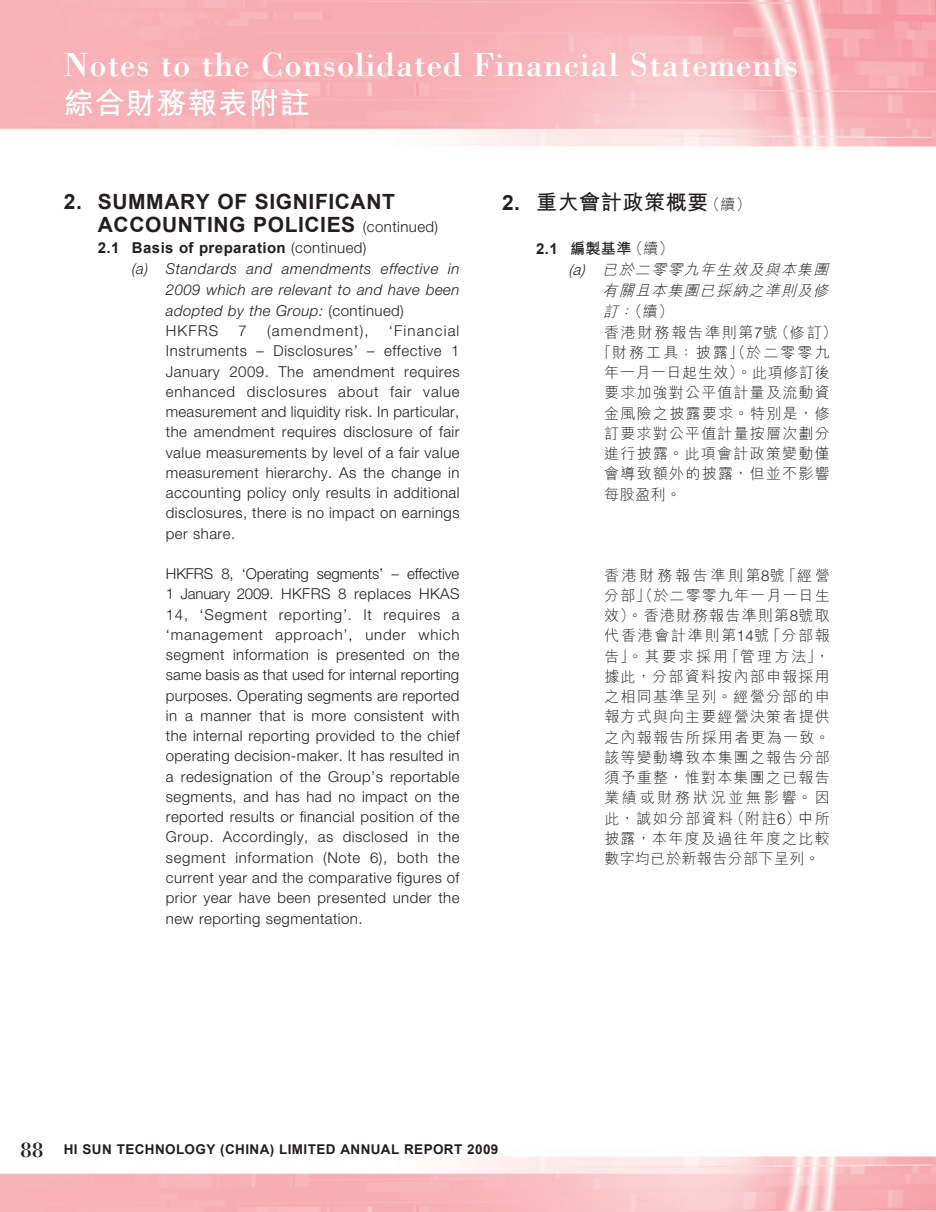
<style>
.page{position:relative;width:936px;height:1212px;background:#fff}
.page>*{position:absolute;margin:0;border:0;box-sizing:border-box;transform-origin:0 0}
.t1{font:34.5px "Bodoni Std";letter-spacing:.025em;color:#fff}
.t2{font:700 30px "M Hei HK";letter-spacing:.03em;color:#fff}
.t3{font:700 21px/22.5px "Arial";letter-spacing:.03em;color:#231f20}
.t4{font:700 21px "M Hei HK";letter-spacing:.03em;color:#231f20}
.t5{font:300 15px/20.2px "Helvetica Neue LT Std";letter-spacing:.03em;color:#231f20;text-align:justify}
.t6{font:300 15px/20.2px "M Hei HK";letter-spacing:.085em;color:#231f20;text-align:justify}
.t7{font:italic 300 15px/20.7px "Helvetica Neue LT Std";letter-spacing:.03em;color:#231f20}
.t8{font:700 15px "Arial";letter-spacing:.03em;color:#231f20}
.t9{font:italic 300 15px "M Hei HK";color:#231f20}
.t10{font:300 15px "M Hei HK";letter-spacing:.12em;color:#231f20}
.t11{font:300 15px "M Hei HK";letter-spacing:.14em;color:#231f20}
.t12{font:300 15px "M Hei HK";letter-spacing:.04em;color:#231f20}
.t13{font:300 15px "Helvetica Neue LT Std";letter-spacing:.075em;color:#231f20}
.t14{font:700 15px "M Hei HK";color:#231f20}
.t15{font:700 13.5px "Arial";letter-spacing:.03em;color:#231f20}
.s1{font-family:"Helvetica Neue LT Std";font-weight:300;font-size:15px}
.s2{font-family:"Helvetica Neue LT Std";font-weight:300}
.s3{font-style:normal}
.s4{font-family:"Arial"}
.s5{font-weight:300;font-size:15px}
.s6{font-weight:300}
.s7{font-family:"Helvetica Neue LT Std"}
.s8{font-style:italic}
.s9{font-family:"Bodoni Std";font-weight:400;font-size:22.5px}
</style>
<div class="page">
<img style="left:0;top:1156px;width:935px;height:56px">
<img style="left:0;top:0;width:935px;height:147px">
<h1 class="t1" style="left:64px;top:44px;width:736px">Notes to the Consolidated Financial Statements</h1>
<h2 class="t2" style="left:64px;top:81px;width:247px">綜合財務報表附註</h2>
<h3 class="t3" style="left:98px;top:191px;width:342px;text-indent:-34px">2. SUMMARY OF SIGNIFICANT<br>ACCOUNTING POLICIES <span class="s1">(continued)</span></h3>
<p class="t8" style="left:98px;top:238px;width:270px">2.1 Basis of preparation <span class="s2">(continued)</span></p>
<p class="t7" style="left:166px;top:258px;width:295px;text-indent:-34px">(a) Standards and amendments effective in<br>2009 which are relevant to and have been adopted by the Group: <span class="s3">(continued)<br>HKFRS</span></p>
<p class="t5" style="left:238px;top:320px;width:10px">7</p>
<p class="t13" style="left:267px;top:322px;width:103px">(amendment),</p>
<p class="t5" style="left:166px;top:320px;width:295px;text-indent:223px">‘Financial Instruments – Disclosures’ – effective 1<br>January 2009. The amendment requires enhanced disclosures about fair value measurement and liquidity risk. In particular, the amendment requires disclosure of fair value measurements by level of a fair value measurement hierarchy. As the change in accounting policy only results in additional disclosures, there is no impact on earnings per share.</p>
<p class="t5" style="left:166px;top:563px;width:295px">HKFRS 8, ‘Operating segments’ – effective 1 January 2009. HKFRS 8 replaces HKAS 14, ‘Segment reporting’. It requires a ‘management approach’, under which segment information is presented on the same basis as that used for internal reporting purposes. Operating segments are reported in a manner that is more consistent with the internal reporting provided to the chief operating decision-maker. It has resulted in a redesignation of the Group’s reportable segments, and has had no impact on the reported results or financial position of the Group. Accordingly, as disclosed in the segment information (Note 6), both the current year and the comparative figures of prior year have been presented under the new reporting segmentation.</p>
<h3 class="t4" style="left:502px;top:187px;width:250px"><span class="s4">2.</span> 重大會計政策概要<span class="s5">（續）</span></h3>
<p class="t14" style="left:536px;top:238px;width:139px"><span class="s4">2.1</span> 編製基準<span class="s6">（續）</span></p>
<p class="t9" style="left:568px;top:259px;width:266px"><span class="s7">(a)</span> 已於二零零九年生效及與本集團</p>
<p class="t9" style="left:602px;top:280px;width:232px">有關且本集團已採納之準則及修</p>
<p class="t6" style="left:602px;top:301px;width:72px"><span class="s8">訂：</span>（續）</p>
<p class="t10" style="left:604px;top:322px;width:234px">香港財務報告準則第<span class="s7">7</span>號（修訂）</p>
<p class="t11" style="left:596px;top:342px;width:234px">「財務工具：披露」（於二零零九</p>
<p class="t12" style="left:604px;top:362px;width:227px">年一月一日起生效）。此項修訂後</p>
<p class="t6" style="left:604px;top:382px;width:227px">要求加強對公平值計量及流動資</p>
<p class="t6" style="left:604px;top:402px;width:227px">金風險之披露要求。特別是，修</p>
<p class="t6" style="left:604px;top:423px;width:227px">訂要求對公平值計量按層次劃分</p>
<p class="t6" style="left:604px;top:443px;width:227px">進行披露。此項會計政策變動僅</p>
<p class="t6" style="left:604px;top:463px;width:227px">會導致額外的披露，但並不影響</p>
<p class="t6" style="left:604px;top:483px;width:78px">每股盈利。</p>
<p class="t6" style="left:604px;top:564px;width:227px">香港財務報告準則第<span class="s7">8</span>號「經營分部」（於二零零九年一月一日生效）。香港財務報告準則第<span class="s7">8</span>號取代香港會計準則第<span class="s7">14</span>號「分部報告」。其要求採用「管理方法」，據此，分部資料按內部申報採用之相同基準呈列。經營分部的申報方式與向主要經營決策者提供之內報報告所採用者更為一致。該等變動導致本集團之報告分部須予重整，惟對本集團之已報告業績或財務狀況並無影響。因此，誠如分部資料（附註<span class="s7">6</span>）中所披露，本年度及過往年度之比較數字均已於新報告分部下呈列。</p>
<p class="t15" style="left:20px;top:1140px;width:479px"><span class="s9">88</span> HI SUN TECHNOLOGY (CHINA) LIMITED ANNUAL REPORT 2009</p>
</div>
